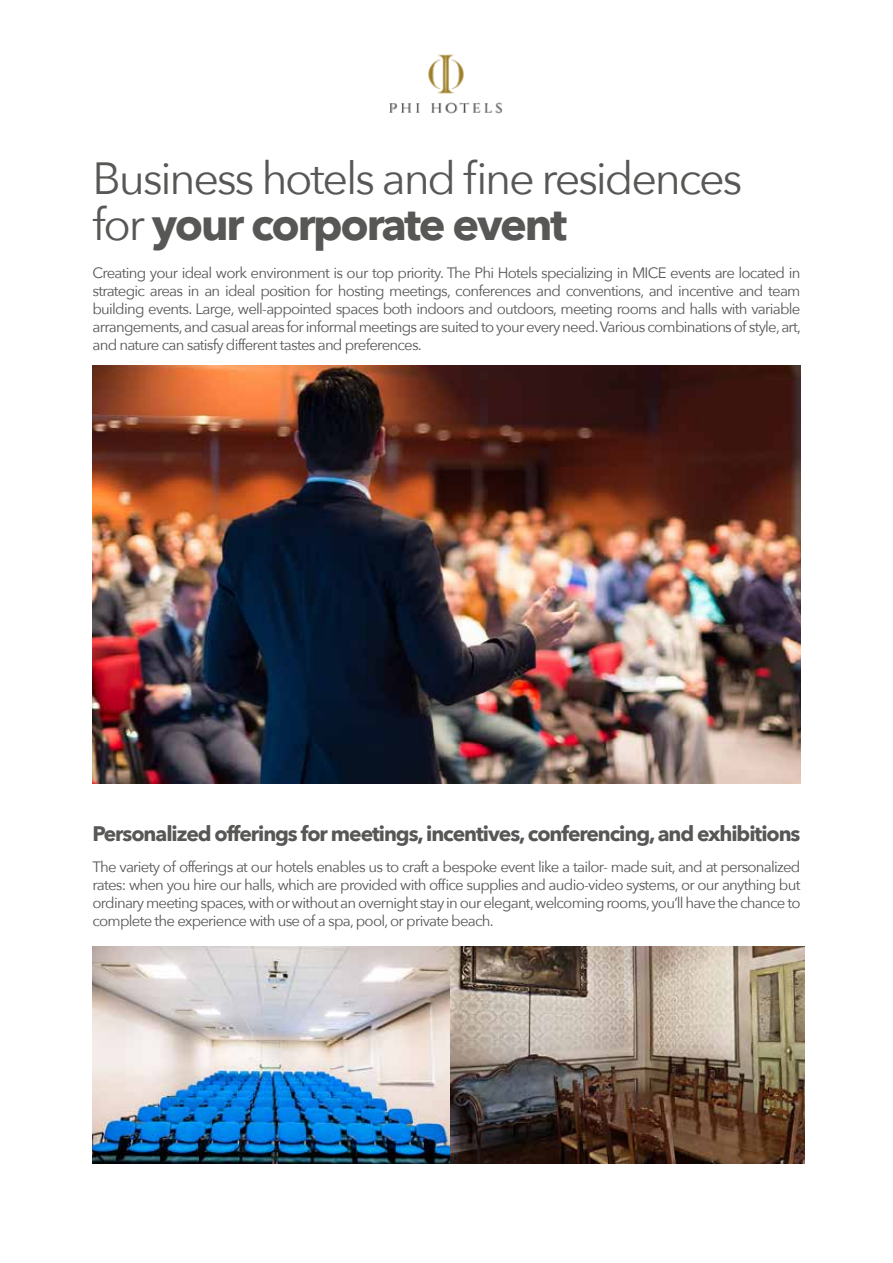
<style>
.page{position:relative;width:893px;height:1263px;background:#fff}
.page>*{position:absolute;margin:0;border:0;box-sizing:border-box;transform-origin:0 0}
.t1{font:45px/46.5px "Avenir Next";letter-spacing:-.05em;color:#575756}
.t2{font:700 21px "Avenir Next";letter-spacing:-.05em;color:#575756}
.t3{font:15px/18px "Avenir Next";letter-spacing:-.05em;color:#575756;text-align:justify}
.s1{font-weight:700}
</style>
<div class="page">
<img style="left:389px;top:54px;width:113px;height:60px">
<img style="left:92px;top:366px;width:708px;height:417px">
<img style="left:92px;top:947px;width:712px;height:217px">
<h1 class="t1" style="left:92px;top:153px;width:651px">Business hotels and fine residences for <span class="s1">your corporate event</span></h1>
<p class="t3" style="left:92px;top:263px;width:710px">Creating your ideal work environment is our top priority. The Phi Hotels specializing in MICE events are located in strategic areas in an ideal position for hosting meetings, conferences and conventions, and incentive and team building events. Large, well-appointed spaces both indoors and outdoors, meeting rooms and halls with variable arrangements, and casual areas for informal meetings are suited to your every need. Various combinations of style, art, and nature can satisfy different tastes and preferences.</p>
<h2 class="t2" style="left:92px;top:816px;width:710px">Personalized offerings for meetings, incentives, conferencing, and exhibitions</h2>
<p class="t3" style="left:92px;top:857px;width:709px">The variety of offerings at our hotels enables us to craft a bespoke event like a tailor- made suit, and at personalized rates: when you hire our halls, which are provided with office supplies and audio-video systems, or our anything but ordinary meeting spaces, with or without an overnight stay in our elegant, welcoming rooms, you’ll have the chance to complete the experience with use of a spa, pool, or private beach.</p>
</div>
